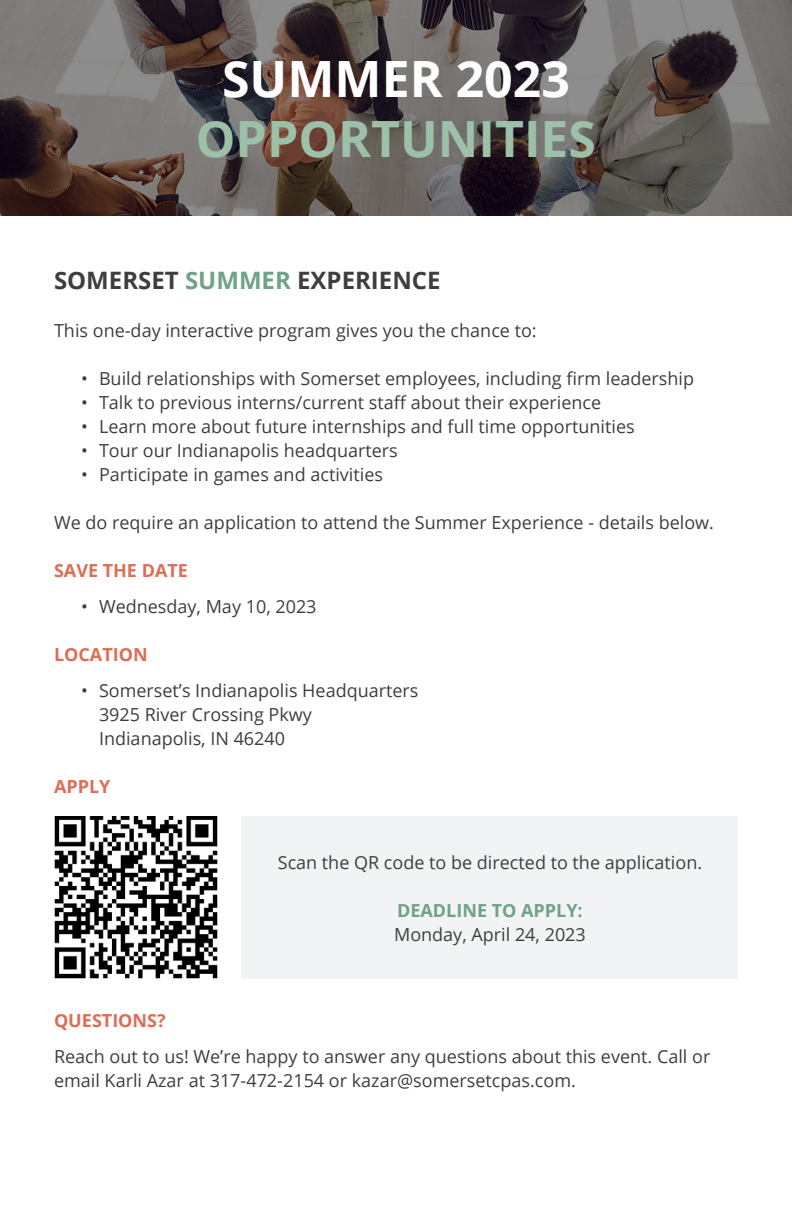
<style>
.page{position:relative;width:792px;height:1224px;background:#fff}
.page>*{position:absolute;margin:0;border:0;box-sizing:border-box;transform-origin:0 0}
.t1{font:700 50px "Open Sans";color:#9dc0a8}
.t2{font:700 50px "Open Sans";color:#fff}
.All_Caps_Header_Gray{font:700 24px "Open Sans";color:#3e3e3f}
.t3{font:18px/24px "Open Sans";color:#3e3e3f}
.t4{font:700 18px "Open Sans";color:#dd6d55}
.t5{font:700 18px "Open Sans";color:#6fa287}
.s1{color:#6fa287}
</style>
<div class="page">
<div style="left:242px;top:816px;width:496px;height:163px;background:#f1f3f4"></div>
<svg style="left:1px;top:0;width:791px;height:216px;background:#5e5554"></svg>
<img style="left:54px;top:816px;width:164px;height:163px">
<p class="t2" style="left:222px;top:44px;width:349px">SUMMER 2023</p>
<p class="t1" style="left:196px;top:104px;width:402px">OPPORTUNITIES</p>
<p class="All_Caps_Header_Gray" style="left:54px;top:263px;width:388px">SOMERSET <span class="s1">SUMMER</span> EXPERIENCE</p>
<p class="t3" style="left:54px;top:318px;width:484px">This one-day interactive program gives you the chance to:</p>
<p class="t3" style="left:81px;top:366px;width:615px">• Build relationships with Somerset employees, including firm leadership</p>
<p class="t3" style="left:81px;top:390px;width:522px">• Talk to previous interns/current staff about their experience</p>
<p class="t3" style="left:81px;top:414px;width:555px">• Learn more about future internships and full time opportunities</p>
<p class="t3" style="left:81px;top:438px;width:318px">• Tour our Indianapolis headquarters</p>
<p class="t3" style="left:81px;top:462px;width:304px">• Participate in games and activities</p>
<p class="t3" style="left:54px;top:510px;width:662px">We do require an application to attend the Summer Experience - details below.</p>
<p class="t4" style="left:54px;top:558px;width:135px">SAVE THE DATE</p>
<p class="t3" style="left:81px;top:594px;width:237px">• Wednesday, May 10, 2023</p>
<p class="t4" style="left:54px;top:642px;width:95px">LOCATION</p>
<p class="t3" style="left:99px;top:678px;width:321px;text-indent:-18px">• Somerset’s Indianapolis Headquarters<br>3925 River Crossing Pkwy<br>Indianapolis, IN 46240</p>
<p class="t4" style="left:54px;top:774px;width:58px">APPLY</p>
<p class="t3" style="left:278px;top:850px;width:426px">Scan the QR code to be directed to the application.</p>
<p class="t5" style="left:397px;top:897px;width:187px">DEADLINE TO APPLY:</p>
<p class="t3" style="left:394px;top:922px;width:193px">Monday, April 24, 2023</p>
<p class="t4" style="left:54px;top:1008px;width:113px">QUESTIONS?</p>
<p class="t3" style="left:54px;top:1044px;width:658px">Reach out to us! We’re happy to answer any questions about this event. Call or email Karli Azar at 317-472-2154 or kazar@somersetcpas.com.</p>
</div>
